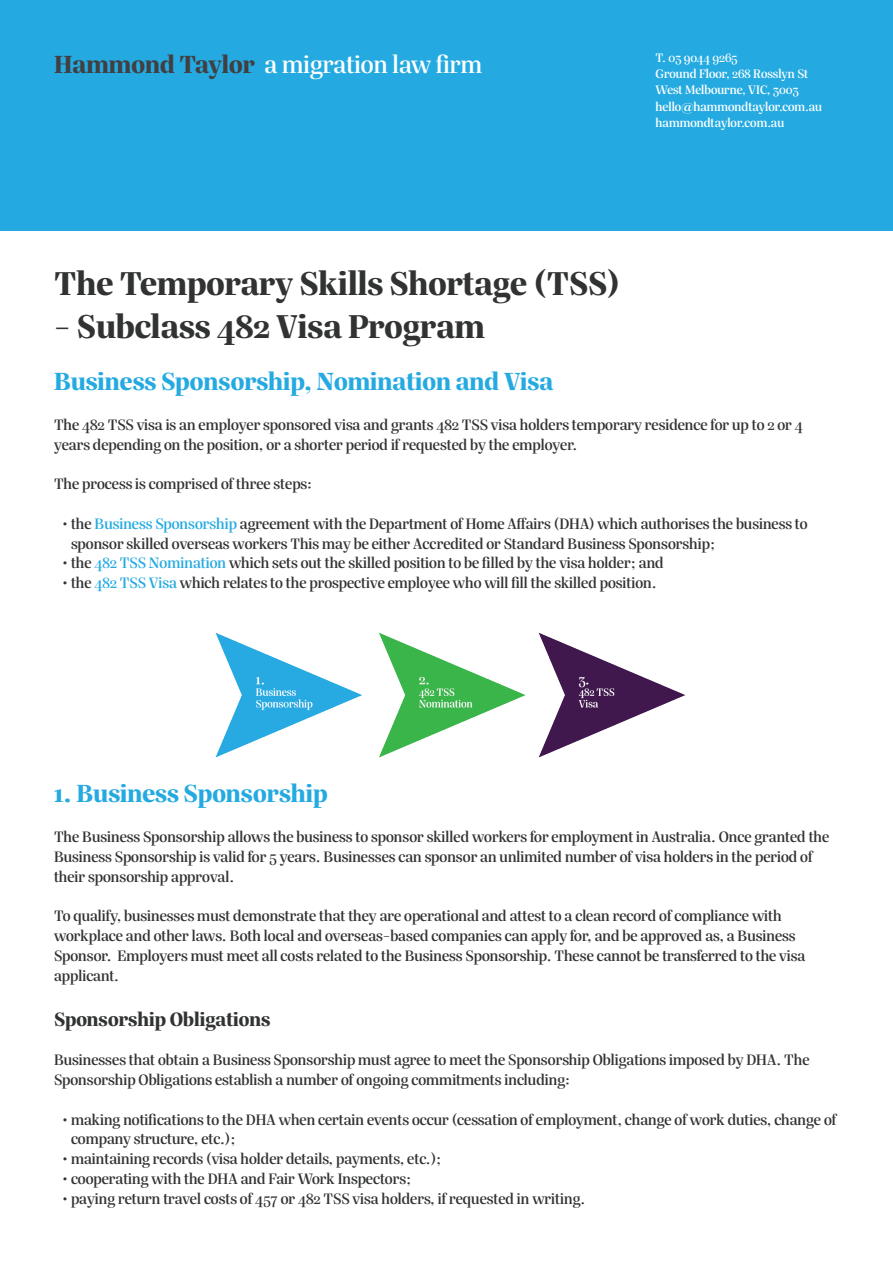
<style>
.page{position:relative;width:893px;height:1263px;background:#fff}
.page>*{position:absolute;margin:0;border:0;box-sizing:border-box;transform-origin:0 0}
.t1{font:700 36px "Silva Display";color:#313232}
.t2{font:700 27px "Silva Display";color:#24aae1}
.t3{font:500 27px "Silva Display";color:#fff}
.t4{font:700 21px "Silva Display";color:#313232}
.t5{font:500 16.5px/19.8px "Silva Display";color:#313232}
.t6{font:500 13.5px/16.2px "Silva Display";color:#fff}
.s1{font-weight:700;color:#413f41}
.s2{color:#24aae1}
</style>
<div class="page">
<div style="left:0;top:0;width:893px;height:230px;background:#24aae1"></div>
<img style="left:215px;top:632px;width:470px;height:126px">
<h2 class="t3" style="left:54px;top:47px;width:429px"><span class="s1">Hammond Taylor</span> a migration law firm</h2>
<p class="t6" style="left:656px;top:49px;width:168px">T. 03 9044 9265<br>Ground Floor, 268 Rosslyn St<br>West Melbourne, VIC, 3003 hello@hammondtaylor.com.au hammondtaylor.com.au</p>
<h1 class="t1" style="left:54px;top:260px;width:568px">The Temporary Skills Shortage (TSS)</h1>
<h1 class="t1" style="left:54px;top:303px;width:432px">- Subclass 482 Visa Program</h1>
<h2 class="t2" style="left:54px;top:364px;width:501px">Business Sponsorship, Nomination and Visa</h2>
<p class="t5" style="left:54px;top:414px;width:751px">The 482 TSS visa is an employer sponsored visa and grants 482 TSS visa holders temporary residence for up to 2 or 4 years depending on the position, or a shorter period if requested by the employer.</p>
<p class="t5" style="left:54px;top:474px;width:260px">The process is comprised of three steps:</p>
<p class="t5" style="left:71px;top:513px;width:738px;text-indent:-8px">• the <span class="s2">Business Sponsorship</span> agreement with the Department of Home Affairs (DHA) which authorises the business to sponsor skilled overseas workers This may be either Accredited or Standard Business Sponsorship;</p>
<p class="t5" style="left:62px;top:553px;width:603px">• the <span class="s2">482 TSS Nomination</span> which sets out the skilled position to be filled by the visa holder; and</p>
<p class="t5" style="left:62px;top:573px;width:595px">• the <span class="s2">482 TSS Visa</span> which relates to the prospective employee who will fill the skilled position.</p>
<h2 class="t2" style="left:54px;top:776px;width:275px">1. Business Sponsorship</h2>
<p class="t5" style="left:54px;top:826px;width:777px">The Business Sponsorship allows the business to sponsor skilled workers for employment in Australia. Once granted the<br>Business Sponsorship is valid for 5 years. Businesses can sponsor an unlimited number of visa holders in the period of their sponsorship approval.</p>
<p class="t5" style="left:54px;top:906px;width:753px">To qualify, businesses must demonstrate that they are operational and attest to a clean record of compliance with workplace and other laws. Both local and overseas-based companies can apply for, and be approved as, a Business Sponsor. Employers must meet all costs related to the Business Sponsorship. These cannot be transferred to the visa applicant.</p>
<p class="t4" style="left:54px;top:1005px;width:218px">Sponsorship Obligations</p>
<p class="t5" style="left:54px;top:1050px;width:757px">Businesses that obtain a Business Sponsorship must agree to meet the Sponsorship Obligations imposed by DHA. The<br>Sponsorship Obligations establish a number of ongoing commitments including:</p>
<p class="t5" style="left:71px;top:1109px;width:767px;text-indent:-8px">• making notifications to the DHA when certain events occur (cessation of employment, change of work duties, change of company structure, etc.);</p>
<p class="t5" style="left:62px;top:1149px;width:380px">• maintaining records (visa holder details, payments, etc.);</p>
<p class="t5" style="left:62px;top:1168px;width:350px">• cooperating with the DHA and Fair Work Inspectors;</p>
<p class="t5" style="left:62px;top:1188px;width:524px">• paying return travel costs of 457 or 482 TSS visa holders, if requested in writing.</p>
</div>
